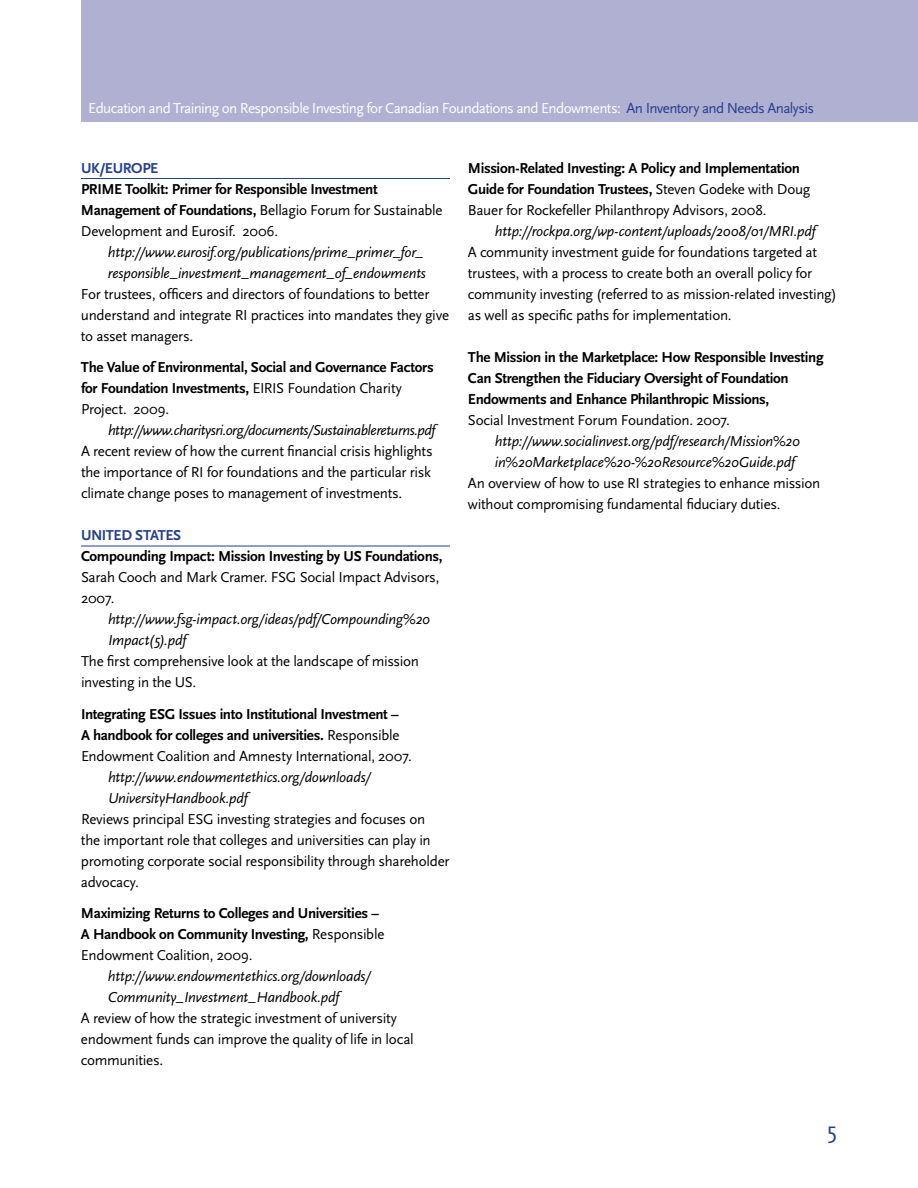
<style>
.page{position:relative;width:918px;height:1188px;background:#fff}
.page>*{position:absolute;margin:0;border:0;box-sizing:border-box;transform-origin:0 0}
.t1{font:24px "Scala Sans";color:#25408f}
.t2{font:15px/21px "Scala Sans";letter-spacing:-.02em;color:#000}
.t3{font:700 15px/21px "Scala Sans";letter-spacing:-.02em;color:#000}
.t4{font:italic 15px/21px "Scala Sans";letter-spacing:-.015em;color:#000}
.t5{font:15px "Scala Sans";letter-spacing:-.04em;color:#fff}
.t6{font:700 15px "Scala Sans";letter-spacing:-.025em;color:#25408f}
.s1{color:#25408f}
.s2{font-weight:400}
</style>
<div class="page">
<div style="left:81px;top:0;width:837px;height:122px;background:#b0b0d2"></div>
<hr style="left:81px;top:178px;width:369px;height:1px;background:#25408f">
<hr style="left:81px;top:546px;width:369px;height:1px;background:#25408f">
<p class="t5" style="left:88px;top:99px;width:727px">Education and Training on Responsible Investing for Canadian Foundations and Endowments: <span class="s1">An Inventory and Needs Analysis</span></p>
<p class="t6" style="left:81px;top:159px;width:79px">UK/Europe</p>
<p class="t3" style="left:81px;top:179px;width:363px">PRIME Toolkit: Primer for Responsible Investment<br>Management ofFoundations, <span class="s2">Bellagio Forum for Sustainable<br>Development and Eurosif. 2006.</span></p>
<p class="t4" style="left:108px;top:242px;width:319px">http://www.eurosif.org/publications/prime_primer_for_ responsible_investment_management_of_endowments</p>
<p class="t2" style="left:81px;top:284px;width:370px">For trustees, officers and directors of foundations to better understand and integrate RI practices into mandates they give to asset managers.</p>
<p class="t3" style="left:81px;top:357px;width:354px">The Value ofEnvironmental, Social and Governance Factors for Foundation Investments, <span class="s2">EIRIS Foundation Charity<br>Project. 2009.</span></p>
<p class="t4" style="left:108px;top:420px;width:329px">http://www.charitysri.org/documents/Sustainablereturns.pdf</p>
<p class="t2" style="left:81px;top:441px;width:353px">A recent review of how the current financial crisis highlights the importance of RI for foundations and the particular risk climate change poses to management of investments.</p>
<p class="t6" style="left:81px;top:527px;width:102px">United States</p>
<p class="t3" style="left:81px;top:546px;width:363px">Compounding Impact: Mission Investing by US Foundations,</p>
<p class="t2" style="left:81px;top:567px;width:360px">Sarah Cooch and Mark Cramer. FSG Social Impact Advisors,<br>2007.</p>
<p class="t4" style="left:108px;top:609px;width:323px">http://www.fsg-impact.org/ideas/pdf/Compounding%20<br>Impact(5).pdf</p>
<p class="t2" style="left:81px;top:651px;width:340px">The first comprehensive look at the landscape of mission investing in the US.</p>
<p class="t3" style="left:81px;top:704px;width:78px">Integrating ESG</p>
<p class="t3" style="left:81px;top:704px;width:333px;text-indent:97px">Issues into Institutional Investment –<br>A handbook for colleges and universities. <span class="s2">Responsible<br>Endowment Coalition and Amnesty International, 2007.</span></p>
<p class="t4" style="left:108px;top:767px;width:265px">http://www.endowmentethics.org/downloads/<br>UniversityHandbook.pdf</p>
<p class="t2" style="left:81px;top:809px;width:370px">Reviews principal ESG investing strategies and focuses on<br>the important role that colleges and universities can play in promoting corporate social responsibility through shareholder advocacy.</p>
<p class="t3" style="left:81px;top:903px;width:305px">Maximizing Returns to Colleges and Universities –<br>A Handbook on Community Investing, <span class="s2">Responsible<br>Endowment Coalition, 2009.</span></p>
<p class="t4" style="left:108px;top:966px;width:265px">http://www.endowmentethics.org/downloads/<br>Community_Investment_Handbook.pdf</p>
<p class="t2" style="left:81px;top:1008px;width:334px">A review of how the strategic investment of university endowment funds can improve the quality of life in local communities.</p>
<p class="t3" style="left:468px;top:158px;width:344px">Mission-Related Investing: A Policy and Implementation<br>Guide for Foundation Trustees, <span class="s2">Steven Godeke with Doug<br>Bauer for Rockefeller Philanthropy Advisors, 2008.</span></p>
<p class="t4" style="left:495px;top:221px;width:322px">http://rockpa.org/wp-content/uploads/2008/01/MRI.pdf</p>
<p class="t2" style="left:468px;top:242px;width:370px">A community investment guide for foundations targeted at trustees, with a process to create both an overall policy for community investing (referred to as mission-related investing) as well as specific paths for implementation.</p>
<p class="t3" style="left:468px;top:347px;width:357px">The Mission in the Marketplace: H ow Responsible Investing<br>Can Strengthen the Fiduciary Oversight ofFoundation<br>Endowments and Enhance Philanthropic Missions,</p>
<p class="t2" style="left:468px;top:410px;width:264px">Social Investment Forum Foundation. 2007.</p>
<p class="t4" style="left:495px;top:431px;width:306px">http://www.socialinvest.org/pdf/research/Mission%20 in%20Marketplace%20-%20Resource%20Guide.pdf</p>
<p class="t2" style="left:468px;top:473px;width:354px">An overview of how to use RI strategies to enhance mission without compromising fundamental fiduciary duties.</p>
<h1 class="t1" style="left:827px;top:1116px;width:11px">5</h1>
</div>
